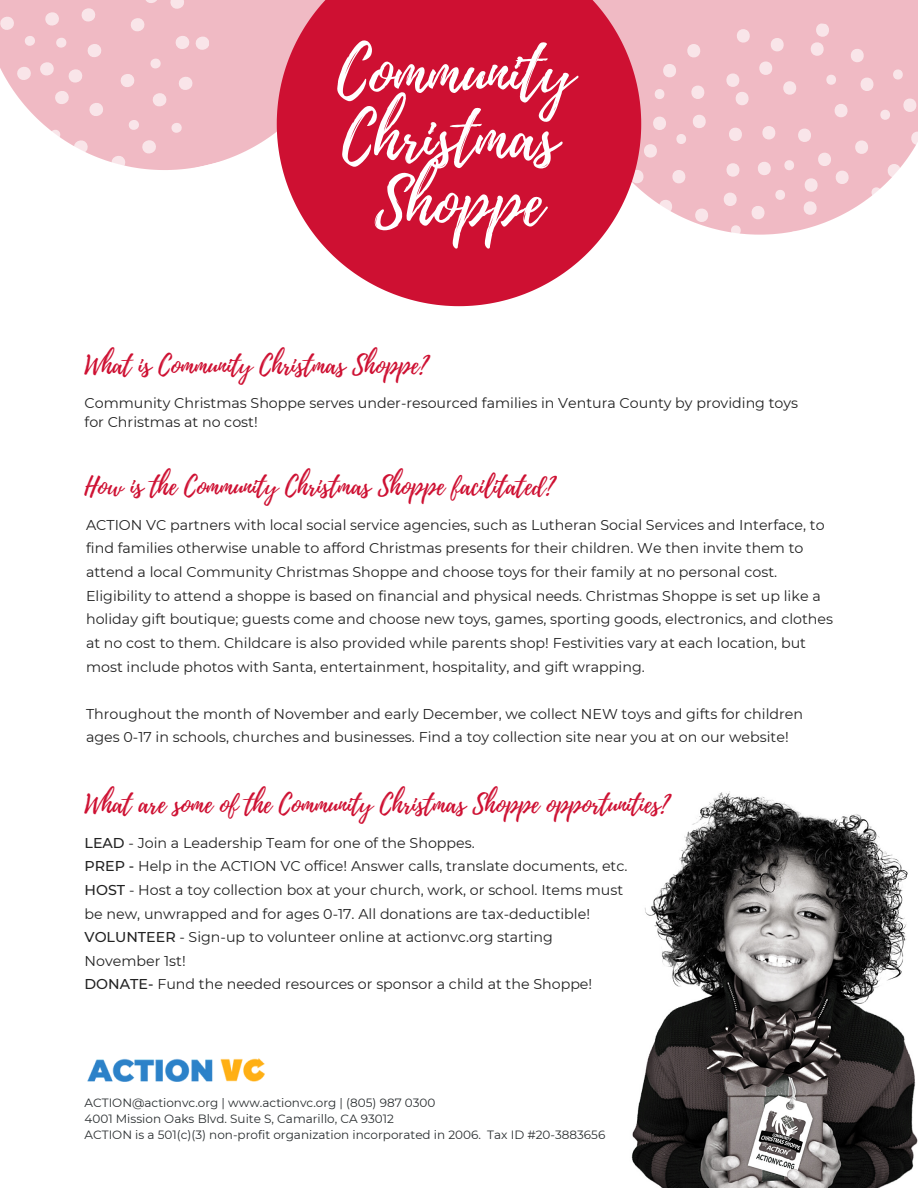
<style>
.page{position:relative;width:918px;height:1188px;background:#fff}
.page>*{position:absolute;margin:0;border:0;box-sizing:border-box;transform-origin:0 0}
.t1{font:63.75px/65.6px "Playlist Script";color:#fff;text-align:center}
.t2{font:25.35px "Playlist Script";color:#ce1032}
.t3{font:14.25px/23.7px "Montserrat";color:#222}
.t4{font:12px/16px "Montserrat";color:#2a2e30}
.s1{font-weight:500}
</style>
<div class="page">
<div style="left:641px;top:0;width:277px;height:230px;background:#f0bac4"></div>
<svg style="left:669px;top:168px;width:20px;height:17px"></svg>
<svg style="left:641px;top:168px;width:6px;height:17px"></svg>
<svg style="left:641px;top:198px;width:71px;height:32px"></svg>
<svg style="left:641px;top:113px;width:69px;height:47px"></svg>
<svg style="left:652px;top:42px;width:56px;height:59px"></svg>
<svg style="left:719px;top:21px;width:199px;height:214px"></svg>
<img style="left:631px;top:791px;width:287px;height:397px">
<svg style="left:212px;top:0;width:65px;height:164px;fill:#f0bac4"></svg>
<svg style="left:0;top:0;width:212px;height:170px"></svg>
<svg style="left:277px;top:0;width:364px;height:306px;fill:#ce1032"></svg>
<img style="left:87px;top:1058px;width:178px;height:24px">
<h1 class="t1" style="left:337px;top:42px;width:238px">Community<br>Christmas<br>Shoppe</h1>
<h2 class="t2" style="left:85px;top:347px;width:345px">What is Community Christmas Shoppe?</h2>
<p class="t3" style="left:85px;top:393px;width:715px;line-height:19.2px">Community Christmas Shoppe serves under-resourced families in Ventura County by providing toys for Christmas at no cost!</p>
<h2 class="t2" style="left:85px;top:469px;width:471px">How is the Community Christmas Shoppe facilitated?</h2>
<p class="t3" style="left:86px;top:513px;width:749px">ACTION VC partners with local social service agencies, such as Lutheran Social Services and Interface, to find families otherwise unable to afford Christmas presents for their children. We then invite them to attend a local Community Christmas Shoppe and choose toys for their family at no personal cost.<br>Eligibility to attend a shoppe is based on financial and physical needs. Christmas Shoppe is set up like a holiday gift boutique; guests come and choose new toys, games, sporting goods, electronics, and clothes at no cost to them. Childcare is also provided while parents shop! Festivities vary at each location, but most include photos with Santa, entertainment, hospitality, and gift wrapping.</p>
<p class="t3" style="left:86px;top:702px;width:719px">Throughout the month of November and early December, we collect NEW toys and gifts for children ages 0-17 in schools, churches and businesses. Find a toy collection site near you at on our website!</p>
<h2 class="t2" style="left:85px;top:786px;width:586px">What are some of the Community Christmas Shoppe opportunities?</h2>
<p class="t3" style="left:85px;top:831px;width:544px"><span class="s1">LEAD</span> - Join a Leadership Team for one of the Shoppes.<br><span class="s1">PREP -</span> Help in the ACTION VC office! Answer calls, translate documents, etc.<br><span class="s1">HOST</span> - Host a toy collection box at your church, work, or school. Items must be new, unwrapped and for ages 0-17. All donations are tax-deductible!<br><span class="s1">VOLUNTEER</span> - Sign-up to volunteer online at actionvc.org starting November 1st!<br><span class="s1">DONATE-</span> Fund the needed resources or sponsor a child at the Shoppe!</p>
<p class="t4" style="left:85px;top:1095px;width:522px">ACTION@actionvc.org | www.actionvc.org | (805) 987 0300<br>4001 Mission Oaks Blvd. Suite S, Camarillo, CA 93012<br>ACTION is a 501(c)(3) non-profit organization incorporated in 2006. Tax ID #20-3883656</p>
</div>
